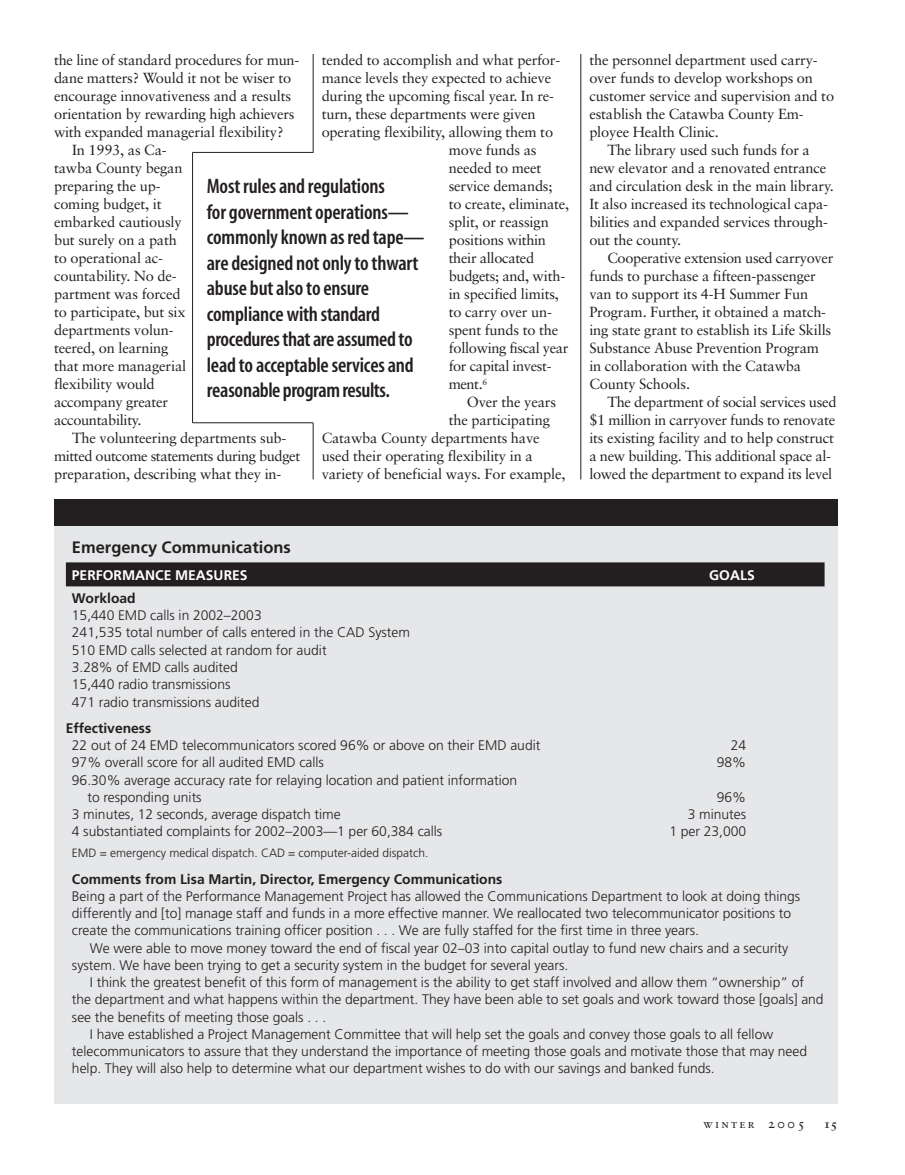
<style>
.page{position:relative;width:905px;height:1175px;background:#fff}
.page>*{position:absolute;margin:0;border:0;box-sizing:border-box;transform-origin:0 0}
.t1{font:21px/25.5px "Myriad MM 565 300";letter-spacing:-.01em;color:#231f20}
.t2{font:700 16.5px "Frutiger";color:#231f20}
.t3{font:14.7px "Sabon";letter-spacing:-.01em;color:#231f20}
.t4{font:14.7px "Sabon";letter-spacing:-.03em;color:#231f20}
.t5{font:300 13.8px/17.2px "Frutiger";color:#231f20}
.t6{font:700 13.8px "Frutiger";color:#231f20}
.t7{font:700 13.8px "Frutiger";color:#fff}
.t8{font:12.15px "Sabon Roman SC";letter-spacing:.185em;color:#231f20}
.t9{font:12.15px "Sabon Bold Os F";color:#231f20}
.t10{font:300 12px "Frutiger";color:#231f20}
.s1{font-size:13.5px}
</style>
<div class="page">
<hr style="left:580px;top:54px;width:1px;height:425px;background:#231f20">
<div style="left:54px;top:499px;width:783px;height:604px;background:#e6e7e9"></div>
<div style="left:66px;top:562px;width:758px;height:24px;background:#231f20"></div>
<div style="left:54px;top:499px;width:783px;height:26px;background:#231f20"></div>
<hr style="left:313px;top:54px;width:1px;height:99px;background:#231f20">
<hr style="left:192px;top:152px;width:121px;height:1px;background:#231f20">
<hr style="left:192px;top:422px;width:121px;height:1px;background:#231f20">
<hr style="left:192px;top:152px;width:1px;height:271px;background:#231f20">
<hr style="left:313px;top:423px;width:1px;height:56px;background:#231f20">
<p class="t3" style="left:54px;top:54px;width:247px">the line of standard procedures for mun-</p>
<p class="t3" style="left:54px;top:72px;width:239px">dane matters? Would it not be wiser to</p>
<p class="t3" style="left:54px;top:90px;width:238px">encourage innovativeness and a results</p>
<p class="t3" style="left:54px;top:108px;width:242px">orientation by rewarding high achievers</p>
<p class="t3" style="left:54px;top:126px;width:231px">with expanded managerial flexibility?</p>
<p class="t3" style="left:72px;top:144px;width:96px">In 1993, as Ca-</p>
<p class="t3" style="left:54px;top:162px;width:130px">tawba County began</p>
<p class="t3" style="left:54px;top:180px;width:108px">preparing the up-</p>
<p class="t3" style="left:54px;top:198px;width:109px">coming budget, it</p>
<p class="t3" style="left:54px;top:216px;width:129px">embarked cautiously</p>
<p class="t3" style="left:54px;top:234px;width:124px">but surely on a path</p>
<p class="t3" style="left:54px;top:252px;width:110px">to operational ac-</p>
<p class="t3" style="left:54px;top:270px;width:124px">countability. No de-</p>
<p class="t3" style="left:54px;top:288px;width:128px">partment was forced</p>
<p class="t3" style="left:54px;top:306px;width:133px">to participate, but six</p>
<p class="t3" style="left:54px;top:324px;width:121px">departments volun-</p>
<p class="t3" style="left:54px;top:342px;width:116px">teered, on learning</p>
<p class="t3" style="left:54px;top:360px;width:134px">that more managerial</p>
<p class="t3" style="left:54px;top:378px;width:102px">flexibility would</p>
<p class="t3" style="left:54px;top:396px;width:115px">accompany greater</p>
<p class="t3" style="left:54px;top:414px;width:89px">accountability.</p>
<p class="t3" style="left:72px;top:432px;width:216px">The volunteering departments sub-</p>
<p class="t4" style="left:54px;top:450px;width:248px">mitted outcome statements during budget</p>
<p class="t3" style="left:54px;top:468px;width:229px">preparation, describing what they in-</p>
<p class="t3" style="left:322px;top:54px;width:240px">tended to accomplish and what perfor-</p>
<p class="t3" style="left:322px;top:72px;width:231px">mance levels they expected to achieve</p>
<p class="t3" style="left:322px;top:90px;width:234px">during the upcoming fiscal year. In re-</p>
<p class="t3" style="left:322px;top:108px;width:215px">turn, these departments were given</p>
<p class="t3" style="left:322px;top:126px;width:233px">operating flexibility, allowing them to</p>
<p class="t3" style="left:449px;top:144px;width:89px">move funds as</p>
<p class="t3" style="left:449px;top:162px;width:94px">needed to meet</p>
<p class="t3" style="left:449px;top:180px;width:105px">service demands;</p>
<p class="t3" style="left:449px;top:198px;width:122px">to create, eliminate,</p>
<p class="t3" style="left:449px;top:216px;width:102px">split, or reassign</p>
<p class="t3" style="left:449px;top:234px;width:99px">positions within</p>
<p class="t3" style="left:449px;top:252px;width:87px">their allocated</p>
<p class="t3" style="left:449px;top:270px;width:118px">budgets; and, with-</p>
<p class="t3" style="left:449px;top:288px;width:112px">in specified limits,</p>
<p class="t3" style="left:449px;top:306px;width:105px">to carry over un-</p>
<p class="t3" style="left:449px;top:324px;width:111px">spent funds to the</p>
<p class="t4" style="left:449px;top:342px;width:121px">following fiscal year</p>
<p class="t4" style="left:448px;top:360px;width:104px">for capital invest-</p>
<p class="t3" style="left:448px;top:378px;width:40px">ment.<sup>6</sup></p>
<p class="t3" style="left:466px;top:396px;width:91px">Over the years</p>
<p class="t3" style="left:448px;top:414px;width:103px">the participating</p>
<p class="t3" style="left:322px;top:432px;width:219px">Catawba County departments have</p>
<p class="t3" style="left:322px;top:450px;width:212px">used their operating flexibility in a</p>
<p class="t3" style="left:322px;top:468px;width:245px">variety of beneficial ways. For example,</p>
<p class="t1" style="left:207px;top:175px;width:219px">Most rules and regulations<br>for government operations— commonly known as red tape— are designed not only to thwart abuse but also to ensure compliance with standard procedures that are assumed to lead to acceptable services and reasonable program results.</p>
<p class="t3" style="left:589px;top:54px;width:230px">the personnel department used carry-</p>
<p class="t3" style="left:589px;top:72px;width:225px">over funds to develop workshops on</p>
<p class="t3" style="left:589px;top:90px;width:246px">customer service and supervision and to</p>
<p class="t3" style="left:589px;top:108px;width:216px">establish the Catawba County Em-</p>
<p class="t3" style="left:589px;top:126px;width:131px">ployee Health Clinic.</p>
<p class="t3" style="left:607px;top:144px;width:204px">The library used such funds for a</p>
<p class="t3" style="left:589px;top:162px;width:238px">new elevator and a renovated entrance</p>
<p class="t3" style="left:589px;top:180px;width:246px">and circulation desk in the main library.</p>
<p class="t3" style="left:589px;top:198px;width:240px">It also increased its technological capa-</p>
<p class="t3" style="left:589px;top:216px;width:240px">bilities and expanded services through-</p>
<p class="t3" style="left:589px;top:234px;width:93px">out the county.</p>
<p class="t3" style="left:607px;top:252px;width:228px">Cooperative extension used carryover</p>
<p class="t3" style="left:589px;top:270px;width:228px">funds to purchase a fifteen-passenger</p>
<p class="t3" style="left:589px;top:288px;width:220px">van to support its 4-H Summer Fun</p>
<p class="t3" style="left:589px;top:306px;width:238px">Program. Further, it obtained a match-</p>
<p class="t3" style="left:589px;top:324px;width:243px">ing state grant to establish its Life Skills</p>
<p class="t3" style="left:589px;top:342px;width:231px">Substance Abuse Prevention Program</p>
<p class="t3" style="left:589px;top:360px;width:213px">in collaboration with the Catawba</p>
<p class="t3" style="left:589px;top:378px;width:102px">County Schools.</p>
<p class="t3" style="left:607px;top:396px;width:230px">The department of social services used</p>
<p class="t3" style="left:589px;top:414px;width:247px">$1 million in carryover funds to renovate</p>
<p class="t3" style="left:589px;top:432px;width:246px">its existing facility and to help construct</p>
<p class="t3" style="left:589px;top:450px;width:243px">a new building. This additional space al-</p>
<p class="t3" style="left:589px;top:468px;width:244px">lowed the department to expand its level</p>
<p class="t2" style="left:72px;top:541px;width:220px">Emergency Communications</p>
<p class="t7" style="left:72px;top:569px;width:177px">PERFORMANCE MEASURES</p>
<p class="t7" style="left:709px;top:569px;width:47px">GOALS</p>
<p class="t6" style="left:72px;top:592px;width:65px">Workload</p>
<p class="t5" style="left:72px;top:608px;width:339px">15,440 EMD calls in 2002–2003<br>241,535 total number of calls entered in the CAD System 510 EMD calls selected at random for audit<br>3.28% of EMD calls audited<br>15,440 radio transmissions<br>471 radio transmissions audited</p>
<p class="t6" style="left:66px;top:722px;width:87px">Effectiveness</p>
<p class="t5" style="left:72px;top:737px;width:470px">22 out of 24 EMD telecommunicators scored 96% or above on their EMD audit</p>
<p class="t5" style="left:730px;top:737px;width:17px">24</p>
<p class="t5" style="left:72px;top:755px;width:253px">97% overall score for all audited EMD calls</p>
<p class="t5" style="left:716px;top:755px;width:31px">98%</p>
<p class="t5" style="left:87px;top:772px;width:431px;text-indent:-15px">96.30% average accuracy rate for relaying location and patient information to responding units</p>
<p class="t5" style="left:716px;top:789px;width:31px">96%</p>
<p class="t5" style="left:72px;top:806px;width:270px">3 minutes, 12 seconds, average dispatch time</p>
<p class="t5" style="left:687px;top:806px;width:60px">3 minutes</p>
<p class="t5" style="left:72px;top:824px;width:372px">4 substantiated complaints for 2002–2003—1 per 60,384 calls</p>
<p class="t5" style="left:669px;top:824px;width:78px">1 per 23,000</p>
<p class="t10" style="left:72px;top:848px;width:358px">EMD = emergency medical dispatch. CAD = computer-aided dispatch.</p>
<p class="t6" style="left:72px;top:873px;width:432px">Comments from Lisa Martin, Director, Emergency Communications</p>
<p class="t5" style="left:72px;top:888px;width:729px">Being a part of the Performance Management Project has allowed the Communications Department to look at doing things differently and [to] manage staff and funds in a more effective manner. We reallocated two telecommunicator positions to create the communications training officer position . . . We are fully staffed for the first time in three years.</p>
<p class="t5" style="left:72px;top:940px;width:717px;text-indent:18px">We were able to move money toward the end of fiscal year 02–03 into capital outlay to fund new chairs and a security system. We have been trying to get a security system in the budget for several years.</p>
<p class="t5" style="left:90px;top:974px;width:715px">I think the greatest benefit of this form of management is the ability to get staff involved and allow them “ownership” of</p>
<p class="t5" style="left:72px;top:992px;width:753px">the department and what happens within the department. They have been able to set goals and work toward those [goals] and</p>
<p class="t5" style="left:72px;top:1009px;width:256px">see the benefits of meeting those goals . . .</p>
<p class="t5" style="left:90px;top:1026px;width:684px">I have established a Project Management Committee that will help set the goals and convey those goals to all fellow</p>
<p class="t5" style="left:72px;top:1043px;width:736px">telecommunicators to assure that they understand the importance of meeting those goals and motivate those that may need</p>
<p class="t5" style="left:72px;top:1061px;width:644px">help. They will also help to determine what our department wishes to do with our savings and banked funds.</p>
<p class="t8" style="left:703px;top:1118px;width:103px">winter <span class="s1">2005</span></p>
<p class="t9" style="left:823px;top:1118px;width:15px">15</p>
</div>
